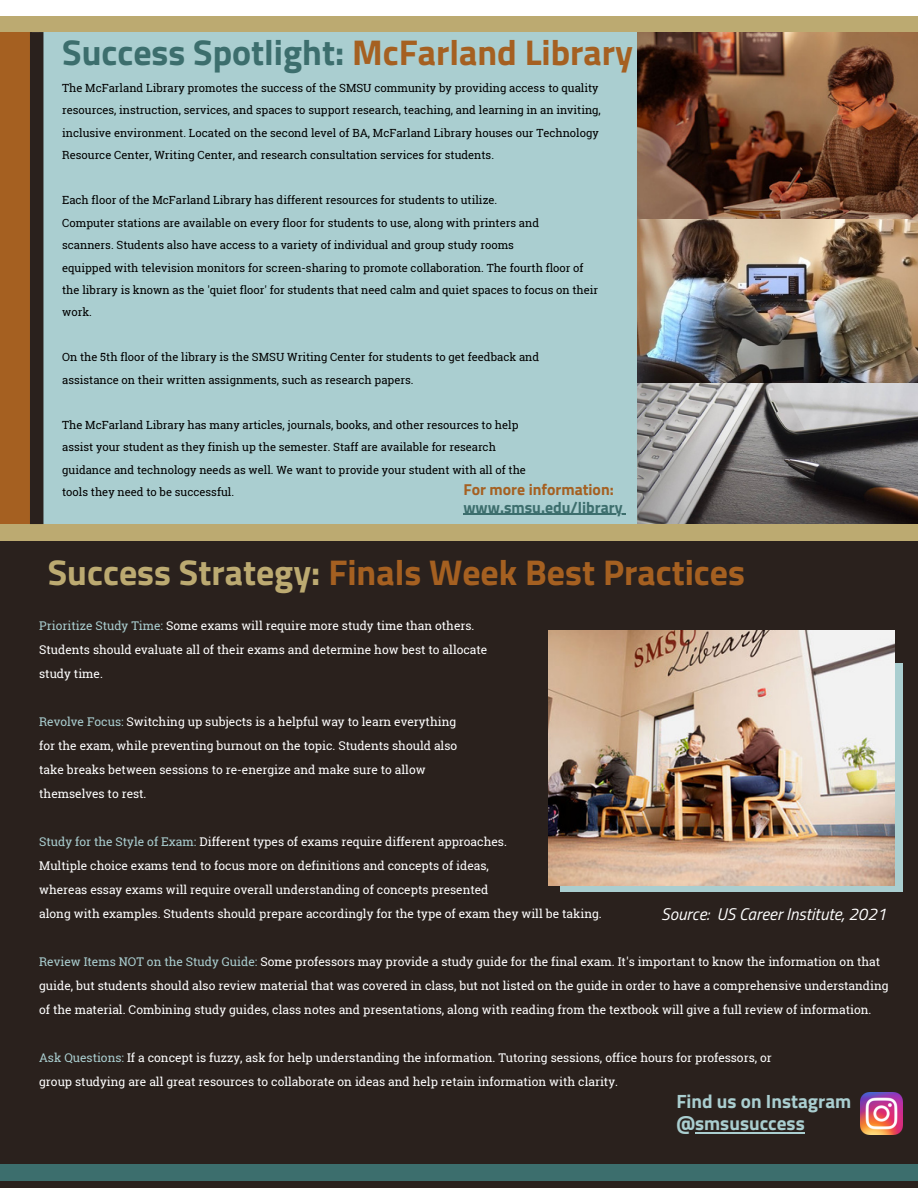
<style>
.page{position:relative;width:918px;height:1188px;background:#fff}
.page>*{position:absolute;margin:0;border:0;box-sizing:border-box;transform-origin:0 0}
.t1{font:700 35.85px "Titillium Web";color:#a56021}
.t2{font:700 35.85px "Titillium Web";color:#3c6e6d}
.t3{font:700 19.2px "Titillium Web";color:#aaced0}
.t4{font:italic 16.95px "Titillium Web";color:#fff}
.t5{font:700 15.9px "Titillium Web";color:#3c6e6d}
.t6{font:700 15.9px "Titillium Web";color:#a56021}
.t7{font:12px/24px "Roboto Slab";color:#fff}
.t8{font:11.25px/22.5px "Roboto Slab";color:#000}
.s1{color:#a56021}
.s2{color:#bcaa71}
.s3{color:#aaced0}
</style>
<div class="page">
<div style="left:39px;top:32px;width:599px;height:517px;background:#aaced0"></div>
<div style="left:0;top:16px;width:918px;height:16px;background:#bcaa71"></div>
<div style="left:0;top:524px;width:918px;height:664px;background:#2a211d"></div>
<div style="left:0;top:524px;width:918px;height:17px;background:#bcaa71"></div>
<div style="left:0;top:1164px;width:918px;height:16px;background:#3c6e6d"></div>
<div style="left:0;top:32px;width:32px;height:492px;background:#a56021"></div>
<div style="left:30px;top:32px;width:13px;height:492px;background:#2a211d"></div>
<div style="left:560px;top:663px;width:343px;height:228px;background:#aaced0"></div>
<img style="left:638px;top:219px;width:280px;height:305px">
<img style="left:548px;top:630px;width:347px;height:256px">
<img style="left:861px;top:1093px;width:41px;height:41px">
<img style="left:638px;top:32px;width:280px;height:187px">
<hr style="left:695px;top:1132px;width:110px;height:1px;background:#aaced0">
<hr style="left:463px;top:514px;width:160px;height:1px;background:#3c6e6d">
<p class="t2" style="left:62px;top:25px;width:572px">Success Spotlight: <span class="s1">McFarland Library</span></p>
<p class="t8" style="left:62px;top:76px;width:540px">The McFarland Library promotes the success of the SMSU community by providing access to quality resources, instruction, services, and spaces to support research, teaching, and learning in an inviting, inclusive environment. Located on the second level of BA, McFarland Library houses our Technology Resource Center, Writing Center, and research consultation services for students.</p>
<p class="t8" style="left:62px;top:188px;width:437px">Each floor of the McFarland Library has different resources for students to utilize.</p>
<p class="t8" style="left:62px;top:211px;width:478px">Computer stations are available on every floor for students to use, along with printers and</p>
<p class="t8" style="left:62px;top:233px;width:453px">scanners. Students also have access to a variety of individual and group study rooms</p>
<p class="t8" style="left:62px;top:256px;width:538px">equipped with television monitors for screen-sharing to promote collaboration. The fourth floor of the library is known as the 'quiet floor' for students that need calm and quiet spaces to focus on their work.</p>
<p class="t8" style="left:62px;top:346px;width:479px">On the 5th floor of the library is the SMSU Writing Center for students to get feedback and</p>
<p class="t8" style="left:62px;top:368px;width:353px">assistance on their written assignments, such as research papers.</p>
<p class="t8" style="left:62px;top:413px;width:458px">The McFarland Library has many articles, journals, books, and other resources to help</p>
<p class="t8" style="left:62px;top:436px;width:435px">assist your student as they finish up the semester. Staff are available for research</p>
<p class="t8" style="left:62px;top:458px;width:465px">guidance and technology needs as well. We want to provide your student with all of the</p>
<p class="t8" style="left:62px;top:481px;width:173px">tools they need to be successful.</p>
<p class="t6" style="left:463px;top:477px;width:152px">For more information:</p>
<p class="t5" style="left:463px;top:495px;width:161px">www.smsu.edu/library</p>
<p class="t1" style="left:48px;top:544px;width:699px"><span class="s2">Success Strategy:</span> Finals Week Best Practices</p>
<p class="t7" style="left:39px;top:614px;width:437px"><span class="s3">Prioritize Study Time:</span> Some exams will require more study time than others.</p>
<p class="t7" style="left:39px;top:638px;width:450px">Students should evaluate all of their exams and determine how best to allocate</p>
<p class="t7" style="left:39px;top:662px;width:65px">study time.</p>
<p class="t7" style="left:39px;top:710px;width:419px"><span class="s3">Revolve Focus:</span> Switching up subjects is a helpful way to learn everything</p>
<p class="t7" style="left:39px;top:734px;width:419px">for the exam, while preventing burnout on the topic. Students should also</p>
<p class="t7" style="left:39px;top:758px;width:388px">take breaks between sessions to re-energize and make sure to allow</p>
<p class="t7" style="left:39px;top:782px;width:109px">themselves to rest.</p>
<p class="t7" style="left:39px;top:830px;width:469px"><span class="s3">Study for the Style of Exam:</span> Different types of exams require different approaches.</p>
<p class="t7" style="left:39px;top:854px;width:451px">Multiple choice exams tend to focus more on definitions and concepts of ideas,</p>
<p class="t7" style="left:39px;top:878px;width:451px">whereas essay exams will require overall understanding of concepts presented</p>
<p class="t7" style="left:39px;top:902px;width:564px">along with examples. Students should prepare accordingly for the type of exam they will be taking.</p>
<p class="t7" style="left:39px;top:950px;width:851px"><span class="s3">Review Items NOT on the Study Guide:</span> Some professors may provide a study guide for the final exam. It's important to know the information on that guide, but students should also review material that was covered in class, but not listed on the guide in order to have a comprehensive understanding of the material. Combining study guides, class notes and presentations, along with reading from the textbook will give a full review of information.</p>
<p class="t7" style="left:39px;top:1046px;width:734px"><span class="s3">Ask Questions:</span> If a concept is fuzzy, ask for help understanding the information. Tutoring sessions, office hours for professors, or</p>
<p class="t7" style="left:39px;top:1070px;width:580px">group studying are all great resources to collaborate on ideas and help retain information with clarity.</p>
<p class="t4" style="left:661px;top:901px;width:227px">Source: US Career Institute, 2021</p>
<p class="t3" style="left:676px;top:1086px;width:176px">Find us on Instagram</p>
<p class="t3" style="left:676px;top:1108px;width:130px">@smsusuccess</p>
</div>
